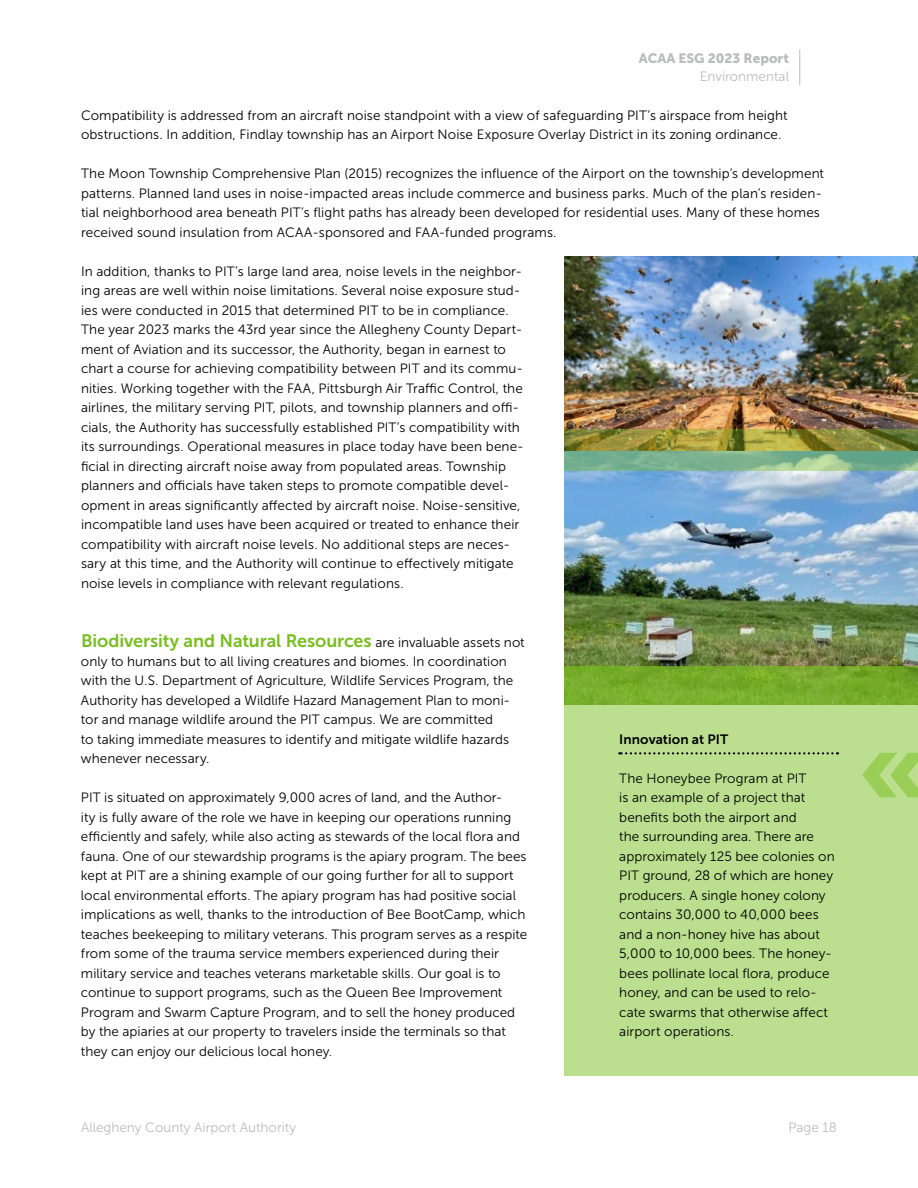
<style>
.page{position:relative;width:918px;height:1188px;background:#fff}
.page>*{position:absolute;margin:0;border:0;box-sizing:border-box;transform-origin:0 0}
.t1{font:18px "Museo Sans 700";letter-spacing:-.005em;color:#78be20}
.t2{font:13.5px/19.5px "Museo Sans 300";letter-spacing:.005em;color:#000}
.t3{font:13.5px "Museo Sans 300";color:#bbbcbc}
.t4{font:13.5px "Museo Sans 900";color:#bbbcbc}
.t5{font:13.5px "Museo Sans 700";letter-spacing:.005em;color:#000}
.s1{font-family:"Museo Sans 300";font-size:13.5px;color:#000}
</style>
<div class="page">
<img style="left:565px;top:256px;width:353px;height:410px">
<div style="left:565px;top:666px;width:353px;height:410px;background:#bbde8f"></div>
<svg style="left:619px;top:752px;width:219px;height:2px"></svg>
<svg style="left:565px;top:429px;width:353px;height:42px;background:#87a061"></svg>
<svg style="left:565px;top:666px;width:353px;height:39px;background:#76ab2a"></svg>
<hr style="left:799px;top:50px;width:1px;height:36px;background:#bbbcbc">
<p class="t4" style="left:639px;top:51px;width:152px">ACAA ESG 2023 Report</p>
<p class="t3" style="left:700px;top:69px;width:91px">Environmental</p>
<p class="t2" style="left:81px;top:106px;width:708px">Compatibility is addressed from an aircraft noise standpoint with a view of safeguarding PIT’s airspace from height obstructions. In addition, Findlay township has an Airport Noise Exposure Overlay District in its zoning ordinance.</p>
<p class="t2" style="left:81px;top:164px;width:745px">The Moon Township Comprehensive Plan (2015) recognizes the influence of the Airport on the township’s development patterns. Planned land uses in noise-impacted areas include commerce and business parks. Much of the plan’s residen&shy;tial neighborhood area beneath PIT’s flight paths has already been developed for residential uses. Many of these homes received sound insulation from ACAA-sponsored and FAA-funded programs.</p>
<p class="t2" style="left:81px;top:262px;width:444px">In addition, thanks to PIT’s large land area, noise levels in the neighbor&shy;ing areas are well within noise limitations. Several noise exposure stud&shy;ies were conducted in 2015 that determined PIT to be in compliance.<br>The year 2023 marks the 43rd year since the Allegheny County Depart&shy;ment of Aviation and its successor, the Authority, began in earnest to chart a course for achieving compatibility between PIT and its commu&shy;nities. Working together with the FAA, Pittsburgh Air Traffic Control, the airlines, the military serving PIT, pilots, and township planners and offi&shy;cials, the Authority has successfully established PIT’s compatibility with its surroundings. Operational measures in place today have been bene&shy;ficial in directing aircraft noise away from populated areas. Township planners and officials have taken steps to promote compatible devel&shy;opment in areas significantly affected by aircraft noise. Noise-sensitive, incompatible land uses have been acquired or treated to enhance their compatibility with aircraft noise levels. No additional steps are neces&shy;sary at this time, and the Authority will continue to effectively mitigate noise levels in compliance with relevant regulations.</p>
<h1 class="t1" style="left:81px;top:630px;width:445px">Biodiversity and Natural Resources <span class="s1">are invaluable assets not</span></h1>
<p class="t2" style="left:81px;top:652px;width:434px">only to humans but to all living creatures and biomes. In coordination with the U.S. Department of Agriculture, Wildlife Services Program, the Authority has developed a Wildlife Hazard Management Plan to moni&shy;tor and manage wildlife around the PIT campus. We are committed<br>to taking immediate measures to identify and mitigate wildlife hazards whenever necessary.</p>
<p class="t2" style="left:81px;top:788px;width:448px">PIT is situated on approximately 9,000 acres of land, and the Author-<br>ity is fully aware of the role we have in keeping our operations running efficiently and safely, while also acting as stewards of the local flora and fauna. One of our stewardship programs is the apiary program. The bees kept at PIT are a shining example of our going further for all to support local environmental efforts. The apiary program has had positive social implications as well, thanks to the introduction of Bee BootCamp, which teaches beekeeping to military veterans. This program serves as a respite from some of the trauma service members experienced during their military service and teaches veterans marketable skills. Our goal is to continue to support programs, such as the Queen Bee Improvement Program and Swarm Capture Program, and to sell the honey produced by the apiaries at our property to travelers inside the terminals so that they can enjoy our delicious local honey.</p>
<p class="t5" style="left:619px;top:732px;width:110px">Innovation at PIT</p>
<p class="t2" style="left:619px;top:769px;width:217px">The Honeybee Program at PIT<br>is an example of a project that benefits both the airport and<br>the surrounding area. There are approximately 125 bee colonies on<br>PIT ground, 28 of which are honey producers. A single honey colony contains 30,000 to 40,000 bees and a non-honey hive has about<br>5,000 to 10,000 bees. The honey&shy;bees pollinate local flora, produce honey, and can be used to relo&shy;cate swarms that otherwise affect airport operations.</p>
<p class="t3" style="left:81px;top:1120px;width:217px">Allegheny County Airport Authority</p>
<p class="t3" style="left:789px;top:1120px;width:50px">Page 18</p>
</div>
